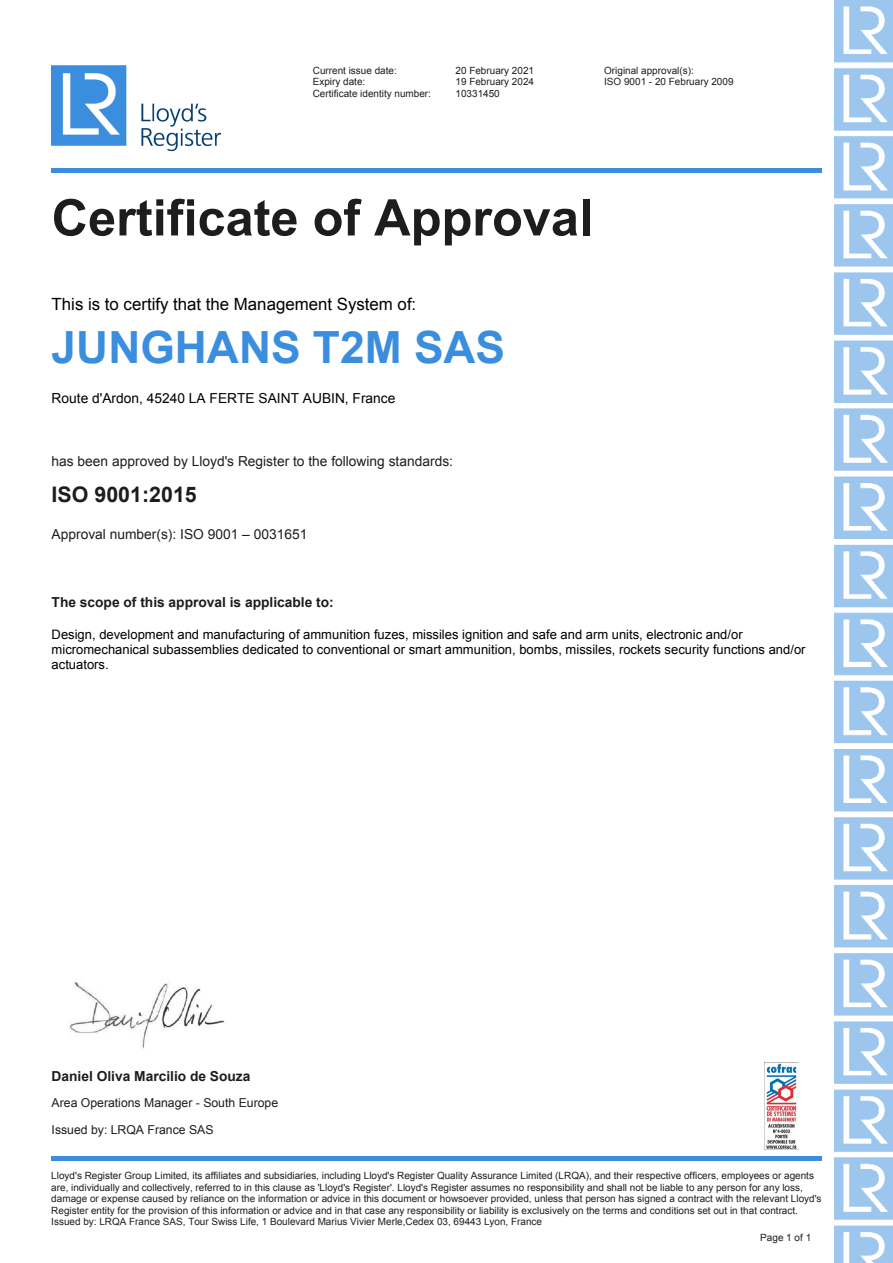
<style>
.page{position:relative;width:893px;height:1263px;background:#fff}
.page>*{position:absolute;margin:0;border:0;box-sizing:border-box;transform-origin:0 0}
.t1{font:700 50.55px "Arial";color:#1d1e1c}
.t2{font:700 44.4px "Arial";color:#3b8ede}
.t3{font:700 21.45px "Arial";color:#1d1e1c}
.t4{font:16.8px "Arial";color:#000}
.t5{font:13.8px "Arial";color:#1d1e1c}
.t6{font:700 13.8px "Arial";color:#1d1e1c}
.t7{font:13.8px "Arial";color:#000}
.t8{font:13.05px/15px "Arial";color:#000}
.t9{font:12.3px/26.4px "Arial";color:#1d1e1c}
.t10{font:9.9px/11.4px "Arial";color:#1d1e1c}
</style>
<div class="page">
<img style="left:52px;top:65px;width:170px;height:87px">
<div style="left:52px;top:168px;width:770px;height:5px;background:#3b8ede"></div>
<img style="left:835px;top:0;width:58px;height:1263px">
<img style="left:69px;top:982px;width:156px;height:67px">
<img style="left:766px;top:1063px;width:31px;height:86px">
<div style="left:52px;top:1156px;width:770px;height:5px;background:#3b8ede"></div>
<p class="t10" style="left:313px;top:65px;width:86px">Current issue date:</p>
<p class="t10" style="left:456px;top:65px;width:80px">20 February 2021</p>
<p class="t10" style="left:604px;top:65px;width:91px">Original approval(s):</p>
<p class="t10" style="left:313px;top:76px;width:54px">Expiry date:</p>
<p class="t10" style="left:456px;top:76px;width:80px">19 February 2024</p>
<p class="t10" style="left:604px;top:76px;width:131px">ISO 9001 - 20 February 2009</p>
<p class="t10" style="left:313px;top:87px;width:120px">Certificate identity number:</p>
<p class="t10" style="left:456px;top:87px;width:46px">10331450</p>
<h1 class="t1" style="left:52px;top:184px;width:543px">Certificate of Approval</h1>
<h3 class="t4" style="left:52px;top:293px;width:366px">This is to certify that the Management System of:</h3>
<h2 class="t2" style="left:52px;top:317px;width:455px">JUNGHANS T2M SAS</h2>
<h3 class="t7" style="left:52px;top:389px;width:345px">Route d'Ardon, 45240 LA FERTE SAINT AUBIN, France</h3>
<h3 class="t5" style="left:52px;top:452px;width:403px">has been approved by Lloyd's Register to the following standards:</h3>
<h3 class="t3" style="left:52px;top:480px;width:147px">ISO 9001:2015</h3>
<h3 class="t5" style="left:52px;top:525px;width:257px">Approval number(s): ISO 9001 – 0031651</h3>
<h3 class="t6" style="left:52px;top:593px;width:284px">The scope of this approval is applicable to:</h3>
<p class="t8" style="left:52px;top:627px;width:755px">Design, development and manufacturing of ammunition fuzes, missiles ignition and safe and arm units, electronic and/or micromechanical subassemblies dedicated to conventional or smart ammunition, bombs, missiles, rockets security functions and/or actuators.</p>
<h3 class="t6" style="left:52px;top:1066px;width:200px">Daniel Oliva Marcilio de Souza</h3>
<p class="t9" style="left:52px;top:1090px;width:228px">Area Operations Manager - South Europe<br>Issued by: LRQA France SAS</p>
<p class="t10" style="left:51px;top:1170px;width:772px">Lloyd's Register Group Limited, its affiliates and subsidiaries, including Lloyd's Register Quality Assurance Limited (LRQA), and their respective officers, employees or agents are, individually and collectively, referred to in this clause as 'Lloyd's Register'. Lloyd's Register assumes no responsibility and shall not be liable to any person for any loss, damage or expense caused by reliance on the information or advice in this document or howsoever provided, unless that person has signed a contract with the relevant Lloyd's Register entity for the provision of this information or advice and in that case any responsibility or liability is exclusively on the terms and conditions set out in that contract.<br>Issued by: LRQA France SAS, Tour Swiss Life, 1 Boulevard Marius Vivier Merle,Cedex 03, 69443 Lyon, France</p>
<p class="t10" style="left:760px;top:1232px;width:52px">Page 1 of 1</p>
</div>
